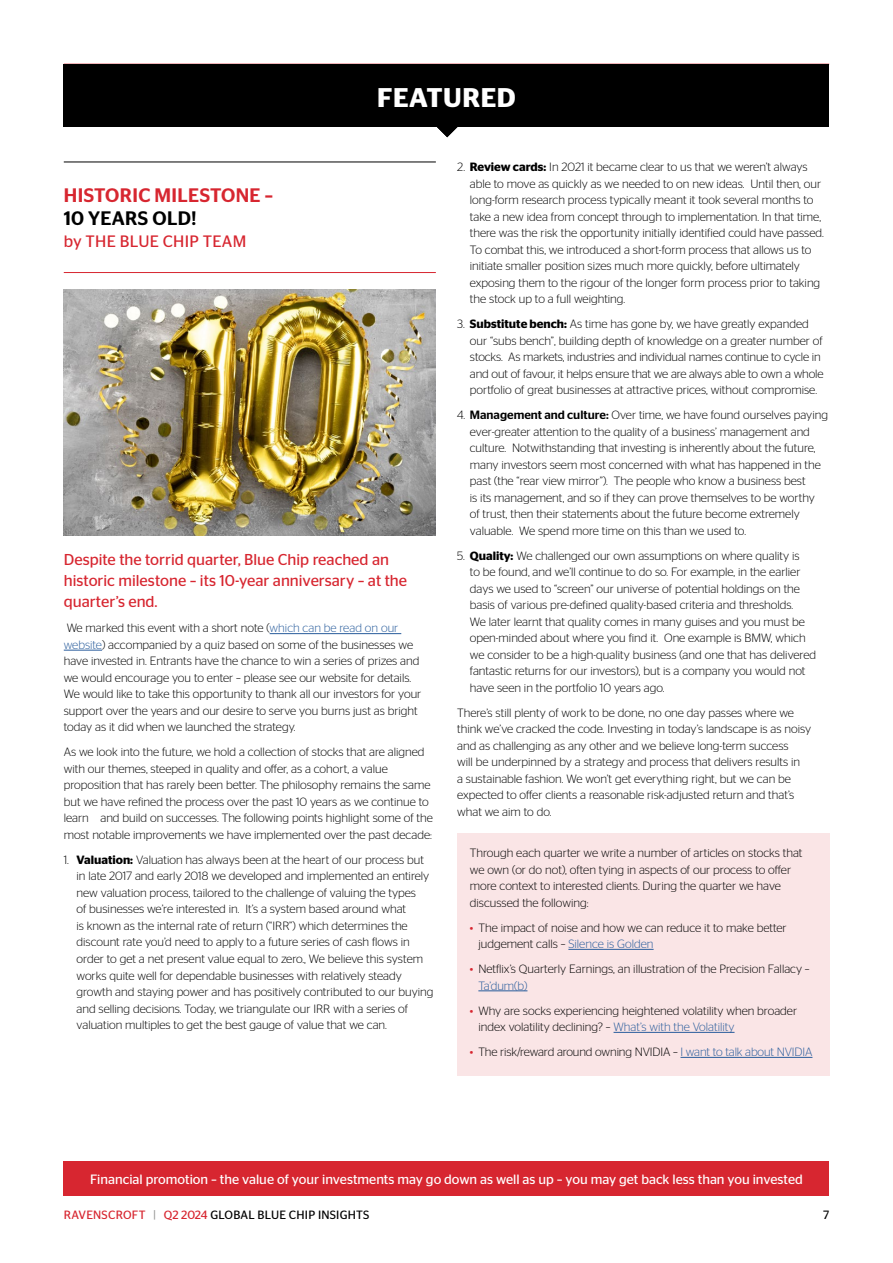
<style>
.page{position:relative;width:893px;height:1263px;background:#fff}
.page>*{position:absolute;margin:0;border:0;box-sizing:border-box;transform-origin:0 0}
.t1{font:600 27px "Stag Sans";letter-spacing:.02em;color:#fff}
.t2{font:500 19.5px "Stag Sans";letter-spacing:.02em;color:#d72630}
.t3{font:500 19.5px "Stag Sans";letter-spacing:.02em;color:#000}
.t4{font:16.5px "Stag Sans";letter-spacing:.02em;color:#d72630}
.t5{font:15.75px/21px "Stag Sans";color:#d72630}
.t6{font:13.5px "Stag Sans";color:#fff}
.t7{font:300 12px/16.5px "Stag Sans";color:#000}
.t8{font:12px "Stag Sans";letter-spacing:.02em;color:#000}
.s1{color:#275b9b}
.s2{font-weight:600}
.s3{font-weight:500}
.s4{color:#d72630}
.s5{color:#9d9d9c}
</style>
<div class="page">
<div style="left:64px;top:1161px;width:765px;height:34px;background:#d72630"></div>
<hr style="left:270px;top:633px;width:131px;height:1px;background:#275b9b">
<hr style="left:64px;top:650px;width:38px;height:1px;background:#275b9b">
<hr style="left:64px;top:162px;width:372px;height:1px;background:#000">
<hr style="left:64px;top:272px;width:372px;height:1px;background:#d72630">
<img style="left:64px;top:289px;width:372px;height:247px">
<svg style="left:437px;top:127px;width:21px;height:10px"></svg>
<hr style="left:64px;top:64px;width:765px;height:1px;background:#d72630">
<div style="left:64px;top:65px;width:765px;height:62px;background:#000"></div>
<div style="left:457px;top:833px;width:372px;height:243px;background:#fae5e6"></div>
<hr style="left:568px;top:949px;width:86px;height:1px;background:#275b9b">
<hr style="left:478px;top:990px;width:49px;height:1px;background:#275b9b">
<hr style="left:614px;top:1032px;width:120px;height:1px;background:#275b9b">
<hr style="left:680px;top:1057px;width:132px;height:1px;background:#275b9b">
<h1 class="t1" style="left:377px;top:82px;width:140px">FEATURED</h1>
<h2 class="t2" style="left:64px;top:184px;width:211px">HISTORIC MILESTONE –</h2>
<h2 class="t3" style="left:64px;top:207px;width:135px">10 YEARS OLD!</h2>
<h3 class="t4" style="left:64px;top:232px;width:184px">by THE BLUE CHIP TEAM</h3>
<h3 class="t5" style="left:64px;top:549px;width:345px">Despite the torrid quarter, Blue Chip reached an historic milestone – its 10-year anniversary – at the quarter’s end.</h3>
<p class="t7" style="left:64px;top:620px;width:359px">We marked this event with a short note (<span class="s1">which can be read on our website</span>) accompanied by a quiz based on some of the businesses we have invested in. Entrants have the chance to win a series of prizes and we would encourage you to enter – please see our website for details.<br>We would like to take this opportunity to thank all our investors for your support over the years and our desire to serve you burns just as bright today as it did when we launched the strategy.</p>
<p class="t7" style="left:64px;top:744px;width:371px">As we look into the future, we hold a collection of stocks that are aligned with our themes, steeped in quality and offer, as a cohort, a value proposition that has rarely been better. The philosophy remains the same but we have refined the process over the past 10 years as we continue to learn and build on successes. The following points highlight some of the most notable improvements we have implemented over the past decade:</p>
<p class="t7" style="left:77px;top:851px;width:358px;text-indent:-13px">1. <span class="s2">Valuation:</span> Valuation has always been at the heart of our process but in late 2017 and early 2018 we developed and implemented an entirely new valuation process, tailored to the challenge of valuing the types<br>of businesses we’re interested in. It’s a system based around what<br>is known as the internal rate of return (“IRR”) which determines the discount rate you’d need to apply to a future series of cash flows in order to get a net present value equal to zero., We believe this system works quite well for dependable businesses with relatively steady growth and staying power and has positively contributed to our buying and selling decisions. Today, we triangulate our IRR with a series of valuation multiples to get the best gauge of value that we can.</p>
<p class="t7" style="left:470px;top:159px;width:355px;text-indent:-13px">2. <span class="s2">Review cards:</span> In 2021 it became clear to us that we weren’t always able to move as quickly as we needed to on new ideas. Until then, our long-form research process typically meant it took several months to take a new idea from concept through to implementation. In that time, there was the risk the opportunity initially identified could have passed.<br>To combat this, we introduced a short-form process that allows us to initiate smaller position sizes much more quickly, before ultimately exposing them to the rigour of the longer form process prior to taking the stock up to a full weighting.</p>
<p class="t7" style="left:470px;top:316px;width:355px;text-indent:-13px">3. <span class="s2">Substitute bench:</span> As time has gone by, we have greatly expanded our “subs bench”, building depth of knowledge on a greater number of stocks. As markets, industries and individual names continue to cycle in and out of favour, it helps ensure that we are always able to own a whole portfolio of great businesses at attractive prices, without compromise.</p>
<p class="t7" style="left:470px;top:407px;width:360px;text-indent:-13px">4. <span class="s3">Management and culture:</span> Over time, we have found ourselves paying ever-greater attention to the quality of a business’ management and culture. Notwithstanding that investing is inherently about the future, many investors seem most concerned with what has happened in the past (the “rear view mirror”). The people who know a business best<br>is its management, and so if they can prove themselves to be worthy<br>of trust, then their statements about the future become extremely valuable. We spend more time on this than we used to.</p>
<p class="t7" style="left:470px;top:547px;width:348px;text-indent:-13px">5. <span class="s2">Quality:</span> We challenged our own assumptions on where quality is<br>to be found, and we’ll continue to do so. For example, in the earlier days we used to “screen” our universe of potential holdings on the basis of various pre-defined quality-based criteria and thresholds.<br>We later learnt that quality comes in many guises and you must be open-minded about where you find it. One example is BMW, which we consider to be a high-quality business (and one that has delivered fantastic returns for our investors), but is a company you would not have seen in the portfolio 10 years ago.</p>
<p class="t7" style="left:457px;top:704px;width:356px">There’s still plenty of work to be done, no one day passes where we think we’ve cracked the code. Investing in today’s landscape is as noisy and as challenging as any other and we believe long-term success<br>will be underpinned by a strategy and process that delivers results in<br>a sustainable fashion. We won’t get everything right, but we can be expected to offer clients a reasonable risk-adjusted return and that’s what we aim to do.</p>
<p class="t7" style="left:470px;top:844px;width:334px">Through each quarter we write a number of articles on stocks that we own (or do not), often tying in aspects of our process to offer more context to interested clients. During the quarter we have discussed the following:</p>
<p class="t7" style="left:478px;top:919px;width:310px;text-indent:-9px"><span class="s4">•</span> The impact of noise and how we can reduce it to make better judgement calls – <span class="s1">Silence is Golden</span></p>
<p class="t7" style="left:478px;top:960px;width:333px;text-indent:-9px"><span class="s4">•</span> Netflix’s Quarterly Earnings, an illustration of the Precision Fallacy –<br><span class="s1">Ta’dum(b)</span></p>
<p class="t7" style="left:478px;top:1002px;width:320px;text-indent:-9px"><span class="s4">•</span> Why are socks experiencing heightened volatility when broader index volatility declining? – <span class="s1">What’s with the Volatility</span></p>
<p class="t7" style="left:470px;top:1043px;width:344px"><span class="s4">•</span> The risk/reward around owning NVIDIA – <span class="s1">I want to talk about NVIDIA</span></p>
<p class="t6" style="left:90px;top:1171px;width:714px">Financial promotion – the value of your investments may go down as well as up – you may get back less than you invested</p>
<p class="t8" style="left:64px;top:1208px;width:307px"><span class="s4">RAVENSCROFT</span> <span class="s5">|</span> <span class="s4">Q2 2024</span> GLOBAL BLUE CHIP INSIGHTS</p>
<p class="t8" style="left:823px;top:1208px;width:8px">7</p>
</div>
